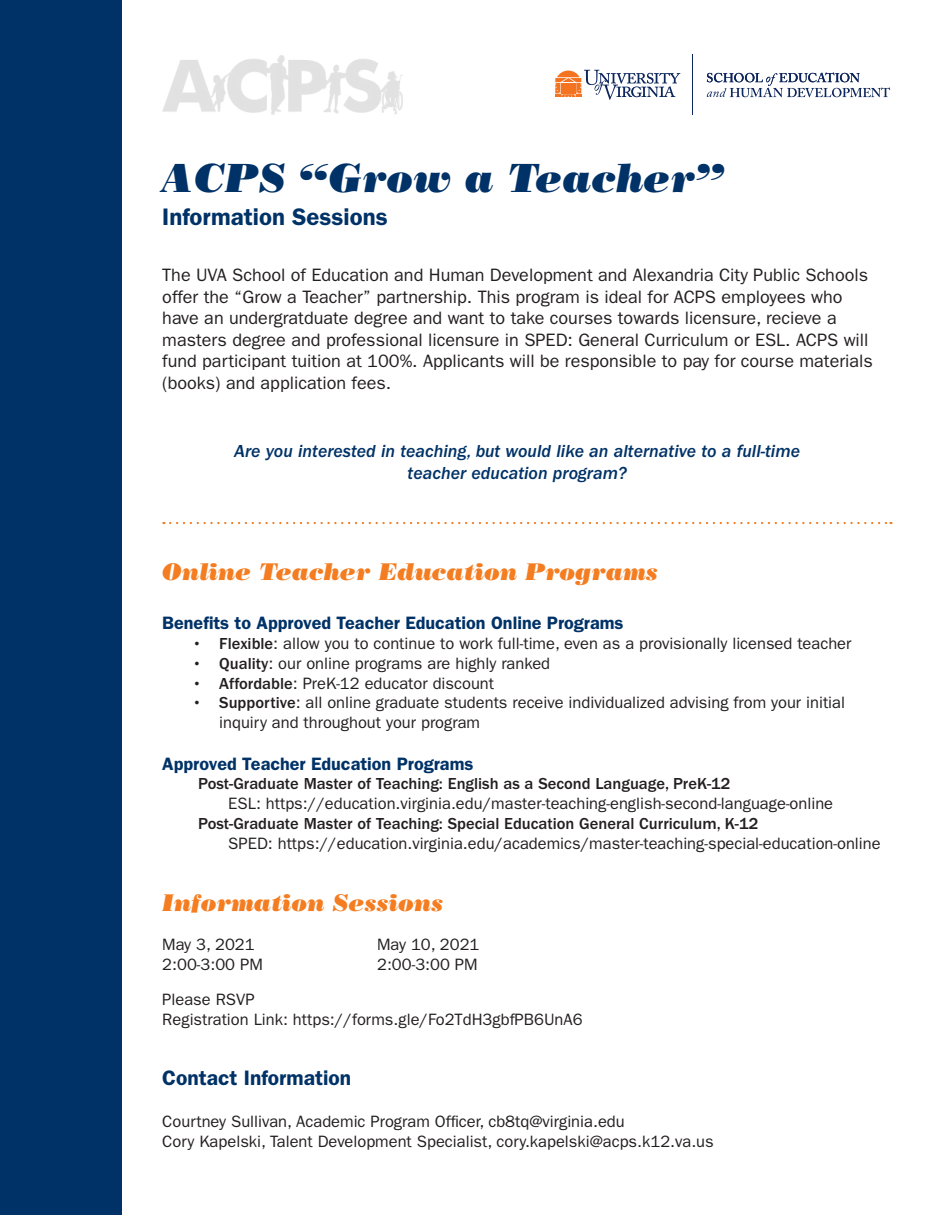
<style>
.page{position:relative;width:945px;height:1215px;background:#fff}
.page>*{position:absolute;margin:0;border:0;box-sizing:border-box;transform-origin:0 0}
.t1{font:italic 40.5px "Bodoni Std Poster";color:#003267}
.t2{font:italic 24px "Bodoni Std Poster";color:#f47d21}
.t3{font:600 24px "ITC Franklin Gothic Std";color:#003267}
.t4{font:600 21px "ITC Franklin Gothic Std";color:#003267}
.t5{font:18px/21.6px "ITC Franklin Gothic Std";color:#231f20}
.t6{font:18px/21.6px "ITC Franklin Gothic Std Med It";color:#003267;text-align:center}
.t7{font:600 18px "ITC Franklin Gothic Std";color:#003267}
.t8{font:16.5px/19.8px "ITC Franklin Gothic Std";color:#231f20}
.t9{font:500 16.5px "ITC Franklin Gothic Std";color:#231f20}
.s1{font-weight:500}
</style>
<div class="page">
<div style="left:0;top:0;width:122px;height:1215px;background:#003267"></div>
<svg style="left:170px;top:522px;width:721px;height:2px"></svg>
<svg style="left:707px;top:72px;width:183px;height:25px"></svg>
<hr style="left:692px;top:55px;width:1px;height:60px;background:#0c255b">
<svg style="left:555px;top:70px;width:125px;height:30px"></svg>
<img style="left:163px;top:56px;width:240px;height:59px">
<p class="t1" style="left:162px;top:153px;width:564px">ACPS “Grow a Teacher”</p>
<p class="t3" style="left:162px;top:202px;width:227px">Information Sessions</p>
<p class="t5" style="left:162px;top:264px;width:712px">The UVA School of Education and Human Development and Alexandria City Public Schools offer the “Grow a Teacher” partnership. This program is ideal for ACPS employees who have an undergratduate degree and want to take courses towards licensure, recieve a masters degree and professional licensure in SPED: General Curriculum or ESL. ACPS will fund participant tuition at 100%. Applicants will be responsible to pay for course materials (books) and application fees.</p>
<p class="t6" style="left:234px;top:441px;width:567px">Are you interested in teaching, but would like an alternative to a full-time teacher education program?</p>
<p class="t2" style="left:162px;top:558px;width:497px">Online Teacher Education Programs</p>
<p class="t7" style="left:162px;top:612px;width:463px">Benefits to Approved Teacher Education Online Programs</p>
<p class="t8" style="left:192px;top:634px;width:661px"><span class="s1">• Flexible</span>: allow you to continue to work full-time, even as a provisionally licensed teacher</p>
<p class="t8" style="left:192px;top:653px;width:359px"><span class="s1">• Quality</span>: our online programs are highly ranked</p>
<p class="t8" style="left:192px;top:673px;width:303px"><span class="s1">• Affordable</span>: PreK-12 educator discount</p>
<p class="t8" style="left:219px;top:693px;width:627px;text-indent:-27px"><span class="s1">• Supportive</span>: all online graduate students receive individualized advising from your initial inquiry and throughout your program</p>
<p class="t7" style="left:162px;top:753px;width:313px">Approved Teacher Education Programs</p>
<p class="t9" style="left:198px;top:775px;width:534px">Post-Graduate Master of Teaching: English as a Second Language, PreK-12</p>
<p class="t8" style="left:228px;top:794px;width:606px">ESL: https://education.virginia.edu/master-teaching-english-second-language-online</p>
<p class="t9" style="left:198px;top:814px;width:562px">Post-Graduate Master of Teaching: Special Education General Curriculum, K-12</p>
<p class="t8" style="left:228px;top:833px;width:654px">SPED: https://education.virginia.edu/academics/master-teaching-special-education-online</p>
<p class="t2" style="left:162px;top:888px;width:283px">Information Sessions</p>
<p class="t8" style="left:162px;top:935px;width:94px">May 3, 2021</p>
<p class="t8" style="left:162px;top:954px;width:102px">2:00-3:00 PM</p>
<p class="t8" style="left:377px;top:935px;width:104px">May 10, 2021</p>
<p class="t8" style="left:377px;top:954px;width:102px">2:00-3:00 PM</p>
<p class="t8" style="left:162px;top:990px;width:94px">Please RSVP</p>
<p class="t8" style="left:162px;top:1009px;width:422px">Registration Link: https://forms.gle/Fo2TdH3gbfPB6UnA6</p>
<p class="t4" style="left:162px;top:1065px;width:190px">Contact Information</p>
<p class="t8" style="left:162px;top:1112px;width:464px">Courtney Sullivan, Academic Program Officer, cb8tq@virginia.edu</p>
<p class="t8" style="left:162px;top:1131px;width:553px">Cory Kapelski, Talent Development Specialist, cory.kapelski@acps.k12.va.us</p>
</div>
